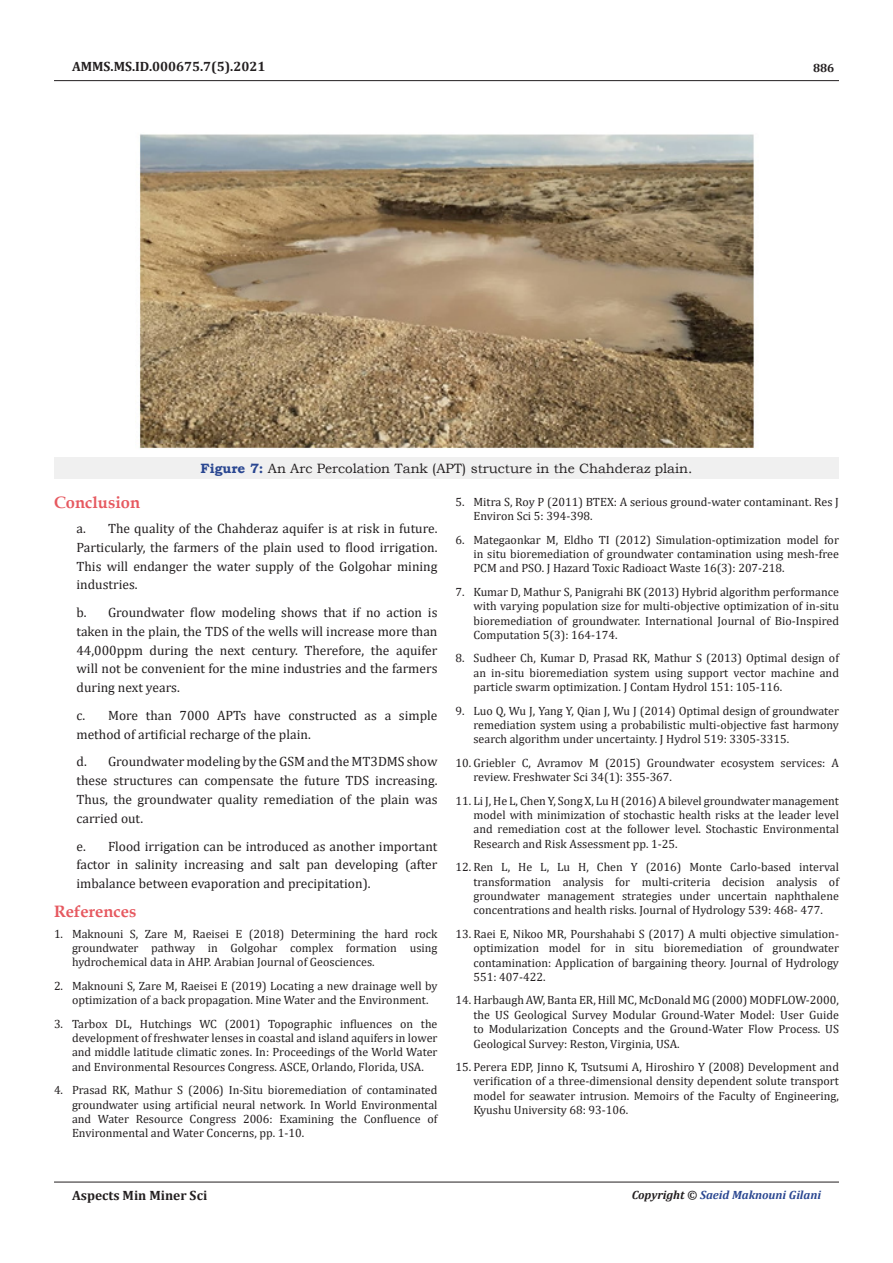
<style>
.page{position:relative;width:893px;height:1263px;background:#fff}
.page>*{position:absolute;margin:0;border:0;box-sizing:border-box;transform-origin:0 0}
.t1{font:700 16.5px "Book Antiqua";color:#e65960}
.t2{font:13.5px/18.8px "Cambria";color:#231f20;text-align:justify}
.t3{font:13.5px "Bookman Old Style";color:#231f20}
.t4{font:700 13.5px "Cambria";color:#231f20}
.t5{font:12px/14.4px "Cambria";color:#231f20;text-align:justify}
.t6{font:italic 700 12px "Cambria";color:#2a4791}
.t7{font:700 12px "Cambria";color:#231f20}
.s1{font-weight:700;color:#2a4791}
.s2{color:#231f20}
</style>
<div class="page">
<hr style="left:54px;top:80px;width:785px;height:1px;background:#231f20">
<hr style="left:54px;top:1182px;width:785px;height:1px;background:#231f20">
<div style="left:54px;top:457px;width:785px;height:22px;background:#f0f0f0"></div>
<img style="left:139px;top:134px;width:615px;height:315px">
<p class="t4" style="left:72px;top:57px;width:195px">AMMS.MS.ID.000675.7(5).2021</p>
<p class="t7" style="left:813px;top:60px;width:23px">886</p>
<p class="t3" style="left:201px;top:459px;width:493px"><span class="s1">Figure 7:</span> An Arc Percolation Tank (APT) structure in the Chahderaz plain.</p>
<p class="t1" style="left:54px;top:492px;width:88px">Conclusion</p>
<p class="t2" style="left:76px;top:519px;width:362px">a. The quality of the Chahderaz aquifer is at risk in future.<br>Particularly, the farmers of the plain used to flood irrigation.<br>This will endanger the water supply of the Golgohar mining industries.</p>
<p class="t2" style="left:76px;top:603px;width:362px">b. Groundwater flow modeling shows that if no action is taken in the plain, the TDS of the wells will increase more than 44,000ppm during the next century. Therefore, the aquifer will not be convenient for the mine industries and the farmers during next years.</p>
<p class="t2" style="left:76px;top:706px;width:362px">c. More than 7000 APTs have constructed as a simple method of artificial recharge of the plain.</p>
<p class="t2" style="left:76px;top:752px;width:362px">d. Groundwater modeling by the GSM and the MT3DMS show these structures can compensate the future TDS increasing.<br>Thus, the groundwater quality remediation of the plain was carried out.</p>
<p class="t2" style="left:76px;top:836px;width:362px">e. Flood irrigation can be introduced as another important factor in salinity increasing and salt pan developing (after imbalance between evaporation and precipitation).</p>
<p class="t1" style="left:54px;top:900px;width:84px">References</p>
<p class="t5" style="left:72px;top:926px;width:367px;text-indent:-18px">1. Maknouni S, Zare M, Raeisei E (2018) Determining the hard rock groundwater pathway in Golgohar complex formation using hydrochemical data in AHP. Arabian Journal of Geosciences.</p>
<p class="t5" style="left:72px;top:978px;width:367px;text-indent:-18px">2. Maknouni S, Zare M, Raeisei E (2019) Locating a new drainage well by optimization of a back propagation. Mine Water and the Environment.</p>
<p class="t5" style="left:72px;top:1016px;width:367px;text-indent:-18px">3. Tarbox DL, Hutchings WC (2001) Topographic influences on the development of freshwater lenses in coastal and island aquifers in lower and middle latitude climatic zones. In: Proceedings of the World Water and Environmental Resources Congress. ASCE, Orlando, Florida, USA.</p>
<p class="t5" style="left:72px;top:1083px;width:367px;text-indent:-18px">4. Prasad RK, Mathur S (2006) In-Situ bioremediation of contaminated groundwater using artificial neural network. In World Environmental and Water Resource Congress 2006: Examining the Confluence of Environmental and Water Concerns, pp. 1-10.</p>
<p class="t5" style="left:473px;top:494px;width:367px;text-indent:-18px">5. Mitra S, Roy P (2011) BTEX: A serious ground-water contaminant. Res J<br>Environ Sci 5: 394-398.</p>
<p class="t5" style="left:473px;top:532px;width:367px;text-indent:-18px">6. Mategaonkar M, Eldho TI (2012) Simulation-optimization model for in situ bioremediation of groundwater contamination using mesh-free PCM and PSO. J Hazard Toxic Radioact Waste 16(3): 207-218.</p>
<p class="t5" style="left:473px;top:584px;width:367px;text-indent:-18px">7. Kumar D, Mathur S, Panigrahi BK (2013) Hybrid algorithm performance with varying population size for multi-objective optimization of in-situ bioremediation of groundwater. International Journal of Bio-Inspired Computation 5(3): 164-174.</p>
<p class="t5" style="left:473px;top:651px;width:367px;text-indent:-18px">8. Sudheer Ch, Kumar D, Prasad RK, Mathur S (2013) Optimal design of an in-situ bioremediation system using support vector machine and particle swarm optimization. J Contam Hydrol 151: 105-116.</p>
<p class="t5" style="left:473px;top:703px;width:367px;text-indent:-18px">9. Luo Q, Wu J, Yang Y, Qian J, Wu J (2014) Optimal design of groundwater remediation system using a probabilistic multi-objective fast harmony search algorithm under uncertainty. J Hydrol 519: 3305-3315.</p>
<p class="t5" style="left:473px;top:755px;width:367px;text-indent:-18px">10. Griebler C, Avramov M (2015) Groundwater ecosystem services: A review. Freshwater Sci 34(1): 355-367.</p>
<p class="t5" style="left:473px;top:793px;width:367px;text-indent:-18px">11. Li J, He L, Chen Y, Song X, Lu H (2016) A bilevel groundwater management model with minimization of stochastic health risks at the leader level and remediation cost at the follower level. Stochastic Environmental Research and Risk Assessment pp. 1-25.</p>
<p class="t5" style="left:473px;top:860px;width:367px;text-indent:-18px">12. Ren L, He L, Lu H, Chen Y (2016) Monte Carlo-based interval transformation analysis for multi-criteria decision analysis of groundwater management strategies under uncertain naphthalene concentrations and health risks. Journal of Hydrology 539: 468- 477.</p>
<p class="t5" style="left:473px;top:926px;width:367px;text-indent:-18px">13. Raei E, Nikoo MR, Pourshahabi S (2017) A multi objective simulation&shy;optimization model for in situ bioremediation of groundwater contamination: Application of bargaining theory. Journal of Hydrology 551: 407-422.</p>
<p class="t5" style="left:473px;top:993px;width:367px;text-indent:-18px">14. Harbaugh AW, Banta ER, Hill MC, McDonald MG (2000) MODFLOW-2000, the US Geological Survey Modular Ground-Water Model: User Guide to Modularization Concepts and the Ground-Water Flow Process. US Geological Survey: Reston, Virginia, USA.</p>
<p class="t5" style="left:473px;top:1060px;width:367px;text-indent:-18px">15. Perera EDP, Jinno K, Tsutsumi A, Hiroshiro Y (2008) Development and verification of a three-dimensional density dependent solute transport model for seawater intrusion. Memoirs of the Faculty of Engineering, Kyushu University 68: 93-106.</p>
<p class="t4" style="left:72px;top:1185px;width:137px">Aspects Min Miner Sci</p>
<p class="t6" style="left:632px;top:1186px;width:191px"><span class="s2">Copyright ©</span> Saeid Maknouni Gilani</p>
</div>
